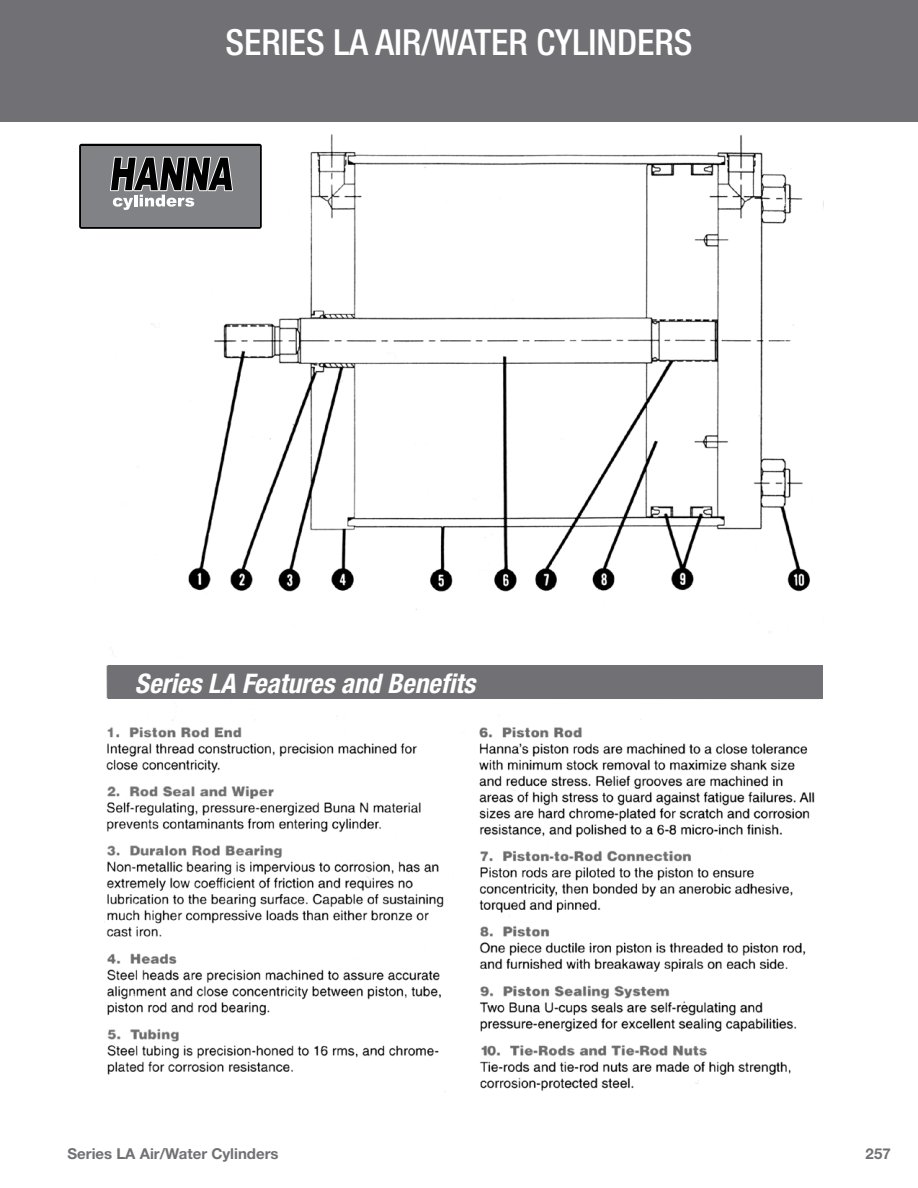
<style>
.page{position:relative;width:918px;height:1188px;background:#fff}
.page>*{position:absolute;margin:0;border:0;box-sizing:border-box;transform-origin:0 0}
.t1{font:500 condensed 36px "Helvetica Neue";color:#fff}
.t2{font:italic 700 condensed 27px "Helvetica Neue";color:#fff}
.t3{font:700 15px "Helvetica Neue";color:#717074}
</style>
<div class="page">
<div style="left:0;top:0;width:918px;height:122px;background:#717074"></div>
<img style="left:104px;top:134px;width:720px;height:958px">
<div style="left:104px;top:145px;width:182px;height:83px;background:#fff"></div>
<div style="left:108px;top:665px;width:714px;height:34px;background:#717074"></div>
<div style="left:75px;top:138px;width:191px;height:94px;background:#fff"></div>
<div style="left:79px;top:144px;width:183px;height:85px;background:#000;border-radius:2px"></div>
<div style="left:81px;top:146px;width:179px;height:81px;background:#808285"></div>
<svg style="left:110px;top:157px;width:123px;height:53px"></svg>
<h1 class="t1" style="left:226px;top:21px;width:465px">SERIES LA AIR/WATER CYLINDERS</h1>
<h2 class="t2" style="left:135px;top:667px;width:342px">Series LA Features and Benefits</h2>
<p class="t3" style="left:68px;top:1145px;width:213px">Series LA Air/Water Cylinders</p>
<p class="t3" style="left:866px;top:1145px;width:27px">257</p>
</div>
